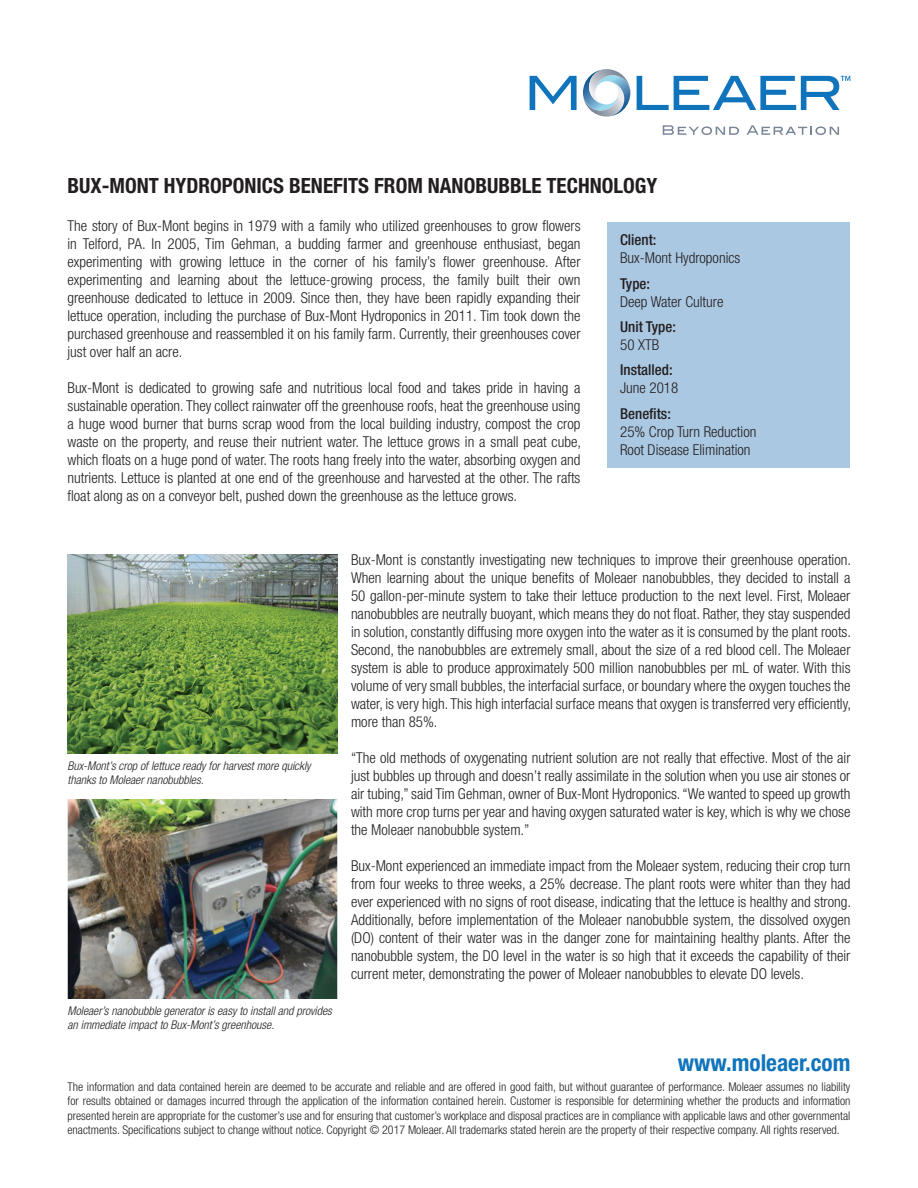
<style>
.page{position:relative;width:918px;height:1188px;background:#fff}
.page>*{position:absolute;margin:0;border:0;box-sizing:border-box;transform-origin:0 0}
.t1{font:700 condensed 23.4px "Helvetica Neue LT Std";color:#1074bc}
.t2{font:700 condensed 21px "Helvetica Neue LT Std";color:#231f20}
.t3{font:300 condensed 15px/18px "Helvetica Neue LT Std";color:#231f20;text-align:justify}
.t4{font:500 condensed 15px "Helvetica Neue LT Std";color:#231f20}
.t5{font:300 condensed 12px/14.4px "Helvetica Neue LT Std";color:#231f20;text-align:justify}
.t6{font:italic 300 condensed 12px/14.4px "Helvetica Neue LT Std";color:#231f20}
</style>
<div class="page">
<svg style="left:530px;top:76px;width:47px;height:34px"></svg>
<svg style="left:583px;top:69px;width:47px;height:48px"></svg>
<svg style="left:663px;top:125px;width:76px;height:10px"></svg>
<svg style="left:747px;top:125px;width:92px;height:10px"></svg>
<svg style="left:637px;top:76px;width:213px;height:34px"></svg>
<div style="left:608px;top:222px;width:242px;height:245px;background:#abc8e2"></div>
<img style="left:68px;top:555px;width:270px;height:198px">
<img style="left:68px;top:800px;width:270px;height:198px">
<h2 class="t2" style="left:68px;top:173px;width:591px">BUX-MONT HYDROPONICS BENEFITS FROM NANOBUBBLE TECHNOLOGY</h2>
<p class="t3" style="left:68px;top:216px;width:515px">The story of Bux-Mont begins in 1979 with a family who utilized greenhouses to grow flowers in Telford, PA. In 2005, Tim Gehman, a budding farmer and greenhouse enthusiast, began experimenting with growing lettuce in the corner of his family’s flower greenhouse. After experimenting and learning about the lettuce-growing process, the family built their own greenhouse dedicated to lettuce in 2009. Since then, they have been rapidly expanding their lettuce operation, including the purchase of Bux-Mont Hydroponics in 2011. Tim took down the purchased greenhouse and reassembled it on his family farm. Currently, their greenhouses cover just over half an acre.</p>
<p class="t3" style="left:68px;top:378px;width:515px">Bux-Mont is dedicated to growing safe and nutritious local food and takes pride in having a sustainable operation. They collect rainwater off the greenhouse roofs, heat the greenhouse using a huge wood burner that burns scrap wood from the local building industry, compost the crop waste on the property, and reuse their nutrient water. The lettuce grows in a small peat cube, which floats on a huge pond of water. The roots hang freely into the water, absorbing oxygen and nutrients. Lettuce is planted at one end of the greenhouse and harvested at the other. The rafts float along as on a conveyor belt, pushed down the greenhouse as the lettuce grows.</p>
<p class="t4" style="left:620px;top:231px;width:38px">Client:</p>
<p class="t3" style="left:620px;top:249px;width:122px">Bux-Mont Hydroponics</p>
<p class="t4" style="left:620px;top:274px;width:31px">Type:</p>
<p class="t3" style="left:620px;top:292px;width:105px">Deep Water Culture</p>
<p class="t4" style="left:620px;top:318px;width:57px">Unit Type:</p>
<p class="t3" style="left:620px;top:335px;width:41px">50 XTB</p>
<p class="t4" style="left:620px;top:361px;width:54px">Installed:</p>
<p class="t3" style="left:620px;top:379px;width:60px">June 2018</p>
<p class="t4" style="left:620px;top:404px;width:52px">Benefits:</p>
<p class="t3" style="left:620px;top:422px;width:138px">25% Crop Turn Reduction<br>Root Disease Elimination</p>
<p class="t6" style="left:68px;top:759px;width:245px">Bux-Mont’s crop of lettuce ready for harvest more quickly thanks to Moleaer nanobubbles.</p>
<p class="t6" style="left:68px;top:1004px;width:266px">Moleaer’s nanobubble generator is easy to install and provides an immediate impact to Bux-Mont’s greenhouse.</p>
<p class="t3" style="left:351px;top:551px;width:502px">Bux-Mont is constantly investigating new techniques to improve their greenhouse operation.<br>When learning about the unique benefits of Moleaer nanobubbles, they decided to install a 50 gallon-per-minute system to take their lettuce production to the next level. First, Moleaer nanobubbles are neutrally buoyant, which means they do not float. Rather, they stay suspended in solution, constantly diffusing more oxygen into the water as it is consumed by the plant roots.<br>Second, the nanobubbles are extremely small, about the size of a red blood cell. The Moleaer system is able to produce approximately 500 million nanobubbles per mL of water. With this volume of very small bubbles, the interfacial surface, or boundary where the oxygen touches the water, is very high. This high interfacial surface means that oxygen is transferred very efficiently, more than 85%.</p>
<p class="t3" style="left:351px;top:749px;width:501px">“The old methods of oxygenating nutrient solution are not really that effective. Most of the air just bubbles up through and doesn’t really assimilate in the solution when you use air stones or air tubing,” said Tim Gehman, owner of Bux-Mont Hydroponics. “We wanted to speed up growth with more crop turns per year and having oxygen saturated water is key, which is why we chose the Moleaer nanobubble system.”</p>
<p class="t3" style="left:351px;top:857px;width:502px">Bux-Mont experienced an immediate impact from the Moleaer system, reducing their crop turn from four weeks to three weeks, a 25% decrease. The plant roots were whiter than they had ever experienced with no signs of root disease, indicating that the lettuce is healthy and strong.<br>Additionally, before implementation of the Moleaer nanobubble system, the dissolved oxygen (DO) content of their water was in the danger zone for maintaining healthy plants. After the nanobubble system, the DO level in the water is so high that it exceeds the capability of their current meter, demonstrating the power of Moleaer nanobubbles to elevate DO levels.</p>
<h1 class="t1" style="left:678px;top:1048px;width:174px">www.moleaer.com</h1>
<p class="t5" style="left:68px;top:1079px;width:785px">The information and data contained herein are deemed to be accurate and reliable and are offered in good faith, but without guarantee of performance. Moleaer assumes no liability for results obtained or damages incurred through the application of the information contained herein. Customer is responsible for determining whether the products and information presented herein are appropriate for the customer’s use and for ensuring that customer’s workplace and disposal practices are in compliance with applicable laws and other governmental enactments. Specifications subject to change without notice. Copyright © 2017 Moleaer. All trademarks stated herein are the property of their respective company. All rights reserved.</p>
</div>
